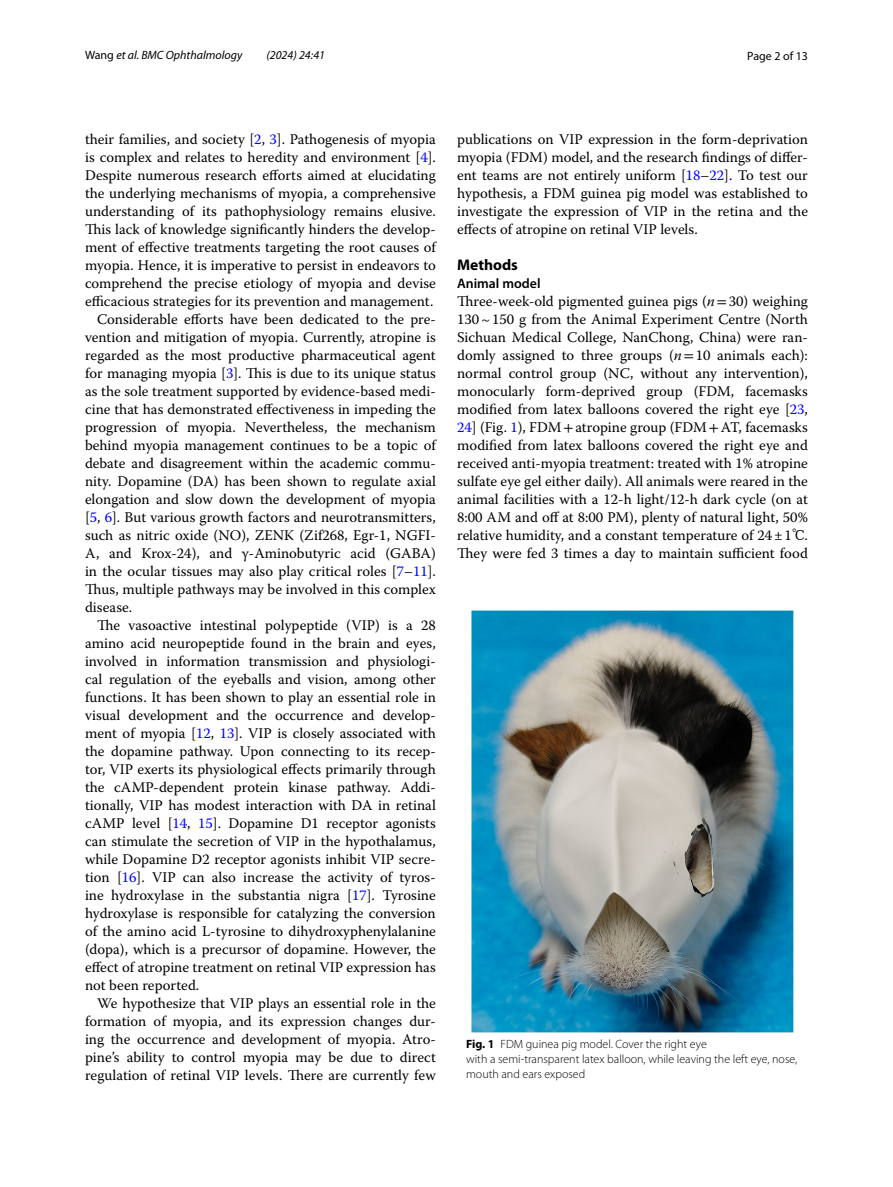
<style>
.page{position:relative;width:893px;height:1187px;background:#fff}
.page>*{position:absolute;margin:0;border:0;box-sizing:border-box;transform-origin:0 0}
.t1{font:700 15.45px "Myriad Pro";color:#000}
.t2{font:14.7px/18px "Warnock Pro";color:#000;text-align:justify}
.t3{font:600 13.8px "Myriad Pro";color:#000}
.t4{font:300 12px/15px "Myriad Pro";color:#000}
.t5{font:italic 12px "Myriad Pro";color:#000}
.t6{font:12px "Myriad Pro";color:#000}
.s1{font-style:normal}
.s2{color:#00f}
.s3{font-style:italic}
.s4{font-family:"STIX"}
.s5{font-family:"Code 2000"}
.s6{font-weight:700}
</style>
<div class="page">
<img style="left:472px;top:610px;width:321px;height:422px">
<p class="t5" style="left:85px;top:48px;width:159px"><span class="s1">Wang</span> et al. BMC Ophthalmology</p>
<p class="t5" style="left:266px;top:48px;width:60px">(2024) 24:41</p>
<p class="t6" style="left:747px;top:48px;width:62px">Page 2 of 13</p>
<p class="t2" style="left:85px;top:130px;width:352px">their families, and society [<span class="s2">2</span>, <span class="s2">3</span>]. Pathogenesis of myopia</p>
<p class="t2" style="left:85px;top:148px;width:352px">is complex and relates to heredity and environment [<span class="s2">4</span>].</p>
<p class="t2" style="left:85px;top:166px;width:352px">Despite numerous research efforts aimed at elucidating</p>
<p class="t2" style="left:85px;top:184px;width:352px">the underlying mechanisms of myopia, a comprehensive</p>
<p class="t2" style="left:85px;top:202px;width:352px">understanding of its pathophysiology remains elusive.</p>
<p class="t2" style="left:85px;top:220px;width:352px">This lack of knowledge significantly hinders the develop-</p>
<p class="t2" style="left:85px;top:238px;width:352px">ment of effective treatments targeting the root causes of</p>
<p class="t2" style="left:85px;top:256px;width:352px">myopia. Hence, it is imperative to persist in endeavors to</p>
<p class="t2" style="left:85px;top:274px;width:352px">comprehend the precise etiology of myopia and devise</p>
<p class="t2" style="left:85px;top:292px;width:350px">efficacious strategies for its prevention and management.</p>
<p class="t2" style="left:97px;top:310px;width:340px">Considerable efforts have been dedicated to the pre-</p>
<p class="t2" style="left:85px;top:328px;width:352px">vention and mitigation of myopia. Currently, atropine is</p>
<p class="t2" style="left:85px;top:346px;width:352px">regarded as the most productive pharmaceutical agent</p>
<p class="t2" style="left:85px;top:364px;width:352px">for managing myopia [<span class="s2">3</span>]. This is due to its unique status</p>
<p class="t2" style="left:85px;top:382px;width:352px">as the sole treatment supported by evidence-based medi-</p>
<p class="t2" style="left:85px;top:400px;width:352px">cine that has demonstrated effectiveness in impeding the</p>
<p class="t2" style="left:85px;top:418px;width:352px">progression of myopia. Nevertheless, the mechanism</p>
<p class="t2" style="left:85px;top:436px;width:352px">behind myopia management continues to be a topic of</p>
<p class="t2" style="left:85px;top:454px;width:352px">debate and disagreement within the academic commu-</p>
<p class="t2" style="left:85px;top:472px;width:352px">nity. Dopamine (DA) has been shown to regulate axial</p>
<p class="t2" style="left:85px;top:490px;width:352px">elongation and slow down the development of myopia</p>
<p class="t2" style="left:85px;top:508px;width:352px">[<span class="s2">5</span>, <span class="s2">6</span>]. But various growth factors and neurotransmitters,</p>
<p class="t2" style="left:85px;top:526px;width:352px">such as nitric oxide (NO), ZENK (Zif268, Egr-1, NGFI-</p>
<p class="t2" style="left:85px;top:544px;width:352px">A, and Krox-24), and γ-Aminobutyric acid (GABA)</p>
<p class="t2" style="left:85px;top:562px;width:352px">in the ocular tissues may also play critical roles [<span class="s2">7</span>–<span class="s2">11</span>].</p>
<p class="t2" style="left:85px;top:580px;width:352px">Thus, multiple pathways may be involved in this complex</p>
<p class="t2" style="left:85px;top:598px;width:49px">disease.</p>
<p class="t2" style="left:97px;top:616px;width:340px">The vasoactive intestinal polypeptide (VIP) is a 28</p>
<p class="t2" style="left:85px;top:634px;width:352px">amino acid neuropeptide found in the brain and eyes,</p>
<p class="t2" style="left:85px;top:652px;width:352px">involved in information transmission and physiologi-</p>
<p class="t2" style="left:85px;top:670px;width:352px">cal regulation of the eyeballs and vision, among other</p>
<p class="t2" style="left:85px;top:688px;width:352px">functions. It has been shown to play an essential role in</p>
<p class="t2" style="left:85px;top:706px;width:352px">visual development and the occurrence and develop-</p>
<p class="t2" style="left:85px;top:724px;width:352px">ment of myopia [<span class="s2">12</span>, <span class="s2">13</span>]. VIP is closely associated with</p>
<p class="t2" style="left:85px;top:742px;width:352px">the dopamine pathway. Upon connecting to its recep-</p>
<p class="t2" style="left:85px;top:760px;width:352px">tor, VIP exerts its physiological effects primarily through</p>
<p class="t2" style="left:85px;top:778px;width:352px">the cAMP-dependent protein kinase pathway. Addi-</p>
<p class="t2" style="left:85px;top:796px;width:352px">tionally, VIP has modest interaction with DA in retinal</p>
<p class="t2" style="left:85px;top:814px;width:352px">cAMP level [<span class="s2">14</span>, <span class="s2">15</span>]. Dopamine D1 receptor agonists</p>
<p class="t2" style="left:85px;top:832px;width:352px">can stimulate the secretion of VIP in the hypothalamus,</p>
<p class="t2" style="left:85px;top:850px;width:352px">while Dopamine D2 receptor agonists inhibit VIP secre-</p>
<p class="t2" style="left:85px;top:868px;width:352px">tion [<span class="s2">16</span>]. VIP can also increase the activity of tyros-</p>
<p class="t2" style="left:85px;top:886px;width:352px">ine hydroxylase in the substantia nigra [<span class="s2">17</span>]. Tyrosine</p>
<p class="t2" style="left:85px;top:904px;width:352px">hydroxylase is responsible for catalyzing the conversion</p>
<p class="t2" style="left:85px;top:922px;width:352px">of the amino acid L-tyrosine to dihydroxyphenylalanine</p>
<p class="t2" style="left:85px;top:940px;width:352px">(dopa), which is a precursor of dopamine. However, the</p>
<p class="t2" style="left:85px;top:958px;width:352px">effect of atropine treatment on retinal VIP expression has</p>
<p class="t2" style="left:85px;top:976px;width:116px">not been reported.</p>
<p class="t2" style="left:97px;top:994px;width:340px">We hypothesize that VIP plays an essential role in the</p>
<p class="t2" style="left:85px;top:1012px;width:352px">formation of myopia, and its expression changes dur-</p>
<p class="t2" style="left:85px;top:1030px;width:352px">ing the occurrence and development of myopia. Atro-</p>
<p class="t2" style="left:85px;top:1048px;width:352px">pine’s ability to control myopia may be due to direct</p>
<p class="t2" style="left:85px;top:1066px;width:352px">regulation of retinal VIP levels. There are currently few</p>
<p class="t2" style="left:457px;top:130px;width:352px">publications on VIP expression in the form-deprivation myopia (FDM) model, and the research findings of differ&shy;ent teams are not entirely uniform [<span class="s2">18</span>–<span class="s2">22</span>]. To test our hypothesis, a FDM guinea pig model was established to investigate the expression of VIP in the retina and the effects of atropine on retinal VIP levels.</p>
<p class="t1" style="left:457px;top:254px;width:62px">Methods</p>
<p class="t3" style="left:457px;top:274px;width:85px">Animal model</p>
<p class="t2" style="left:457px;top:292px;width:352px">Three-week-old pigmented guinea pigs (<span class="s3">n</span><span class="s4">=</span>30) weighing 130~150 g from the Animal Experiment Centre (North Sichuan Medical College, NanChong, China) were ran&shy;domly assigned to three groups (<span class="s3">n</span><span class="s4">=</span>10 animals each): normal control group (NC, without any intervention), monocularly form-deprived group (FDM, facemasks modified from latex balloons covered the right eye [<span class="s2">23</span>, <span class="s2">24</span>] (Fig. <span class="s2">1</span>), FDM<span class="s4">+</span>atropine group (FDM<span class="s4">+</span>AT, facemasks modified from latex balloons covered the right eye and received anti-myopia treatment: treated with 1% atropine sulfate eye gel either daily). All animals were reared in the animal facilities with a 12-h light/12-h dark cycle (on at 8:00 AM and off at 8:00 PM), plenty of natural light, 50% relative humidity, and a constant temperature of 24±1<span class="s5">℃</span>.<br>They were fed 3 times a day to maintain sufficient food</p>
<p class="t4" style="left:466px;top:1036px;width:333px"><span class="s6">Fig. 1</span> FDM guinea pig model. Cover the right eye<br>with a semi-transparent latex balloon, while leaving the left eye, nose, mouth and ears exposed</p>
</div>
